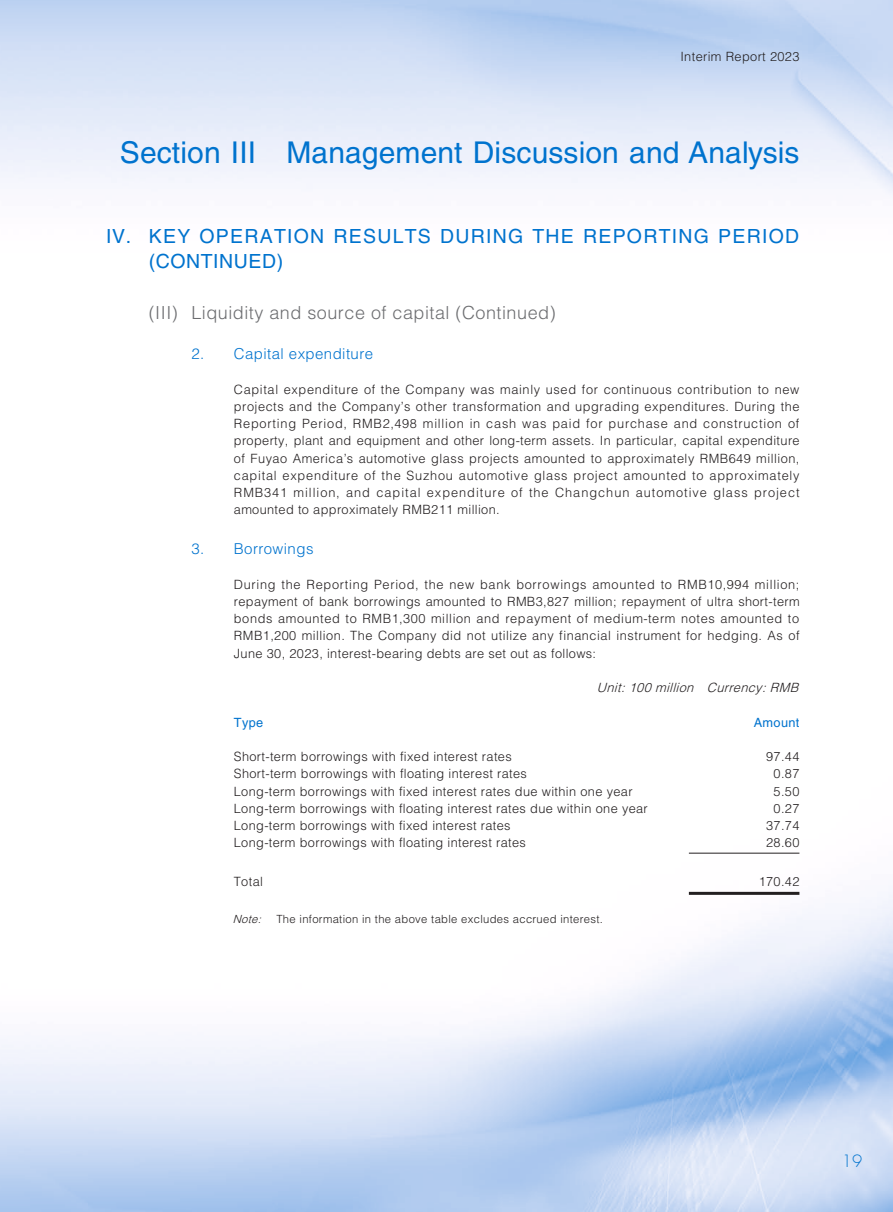
<style>
.page{position:relative;width:893px;height:1212px;background:#fff}
.page>*{position:absolute;margin:0;border:0;box-sizing:border-box;transform-origin:0 0}
.t1{font:30px "Helvetica LT Std";letter-spacing:.005em;color:#0073ce}
.t2{font:19.5px/25.5px "Helvetica LT Std";letter-spacing:.065em;color:#0073ce}
.t3{font:300 18px "Helvetica LT Std";letter-spacing:.03em;color:#6c6d70}
.t4{font:300 16.5px "Futura Std";color:#0073ce}
.t5{font:300 15px "Helvetica LT Std";letter-spacing:.03em;color:#0073ce}
.t6{font:300 12.75px/17.2px "Helvetica LT Std";letter-spacing:.03em;color:#231f20;text-align:justify}
.t7{font:italic 300 12.75px "Helvetica LT Std";color:#231f20}
.t8{font:12.75px "Helvetica LT Std";letter-spacing:.03em;color:#0073ce}
.t9{font:300 11.25px "Helvetica LT Std";letter-spacing:.03em;color:#231f20}
.s1{font-style:italic}
</style>
<div class="page">
<img style="left:0;top:0;width:893px;height:1212px">
<hr style="left:689px;top:853px;width:110px;height:1px;background:#231f20">
<hr style="left:689px;top:892px;width:110px;height:3px;background:#231f20">
<p class="t6" style="left:680px;top:48px;width:121px">Interim Report 2023</p>
<h1 class="t1" style="left:120px;top:135px;width:681px">Section III Management Discussion and Analysis</h1>
<h2 class="t2" style="left:149px;top:223px;width:652px;text-indent:-43px">IV. KEY OPERATION RESULTS DURING THE REPORTING PERIOD (CONTINUED)</h2>
<h3 class="t3" style="left:149px;top:302px;width:408px">(III) Liquidity and source of capital (Continued)</h3>
<p class="t5" style="left:191px;top:344px;width:183px">2. Capital expenditure</p>
<p class="t6" style="left:234px;top:380px;width:567px">Capital expenditure of the Company was mainly used for continuous contribution to new projects and the Company’s other transformation and upgrading expenditures. During the Reporting Period, RMB2,498 million in cash was paid for purchase and construction of property, plant and equipment and other long-term assets. In particular, capital expenditure of Fuyao America’s automotive glass projects amounted to approximately RMB649 million, capital expenditure of the Suzhou automotive glass project amounted to approximately RMB341 million, and capital expenditure of the Changchun automotive glass project amounted to approximately RMB211 million.</p>
<p class="t5" style="left:191px;top:539px;width:124px">3. Borrowings</p>
<p class="t6" style="left:234px;top:575px;width:567px">During the Reporting Period, the new bank borrowings amounted to RMB10,994 million; repayment of bank borrowings amounted to RMB3,827 million; repayment of ultra short-term bonds amounted to RMB1,300 million and repayment of medium-term notes amounted to RMB1,200 million. The Company did not utilize any financial instrument for hedging. As of June 30, 2023, interest-bearing debts are set out as follows:</p>
<p class="t7" style="left:597px;top:680px;width:207px">Unit:100 million Currency:RMB</p>
<p class="t8" style="left:234px;top:715px;width:31px">Type</p>
<p class="t8" style="left:754px;top:715px;width:47px">Amount</p>
<p class="t6" style="left:234px;top:748px;width:279px">Short-term borrowings with fixed interest rates</p>
<p class="t6" style="left:766px;top:748px;width:35px">97.44</p>
<p class="t6" style="left:234px;top:765px;width:295px">Short-term borrowings with floating interest rates</p>
<p class="t6" style="left:773px;top:765px;width:27px">0.87</p>
<p class="t6" style="left:234px;top:782px;width:400px">Long-term borrowings with fixed interest rates due within one year</p>
<p class="t6" style="left:773px;top:782px;width:27px">5.50</p>
<p class="t6" style="left:234px;top:799px;width:415px">Long-term borrowings with floating interest rates due within one year</p>
<p class="t6" style="left:773px;top:799px;width:27px">0.27</p>
<p class="t6" style="left:234px;top:817px;width:278px">Long-term borrowings with fixed interest rates</p>
<p class="t6" style="left:766px;top:817px;width:35px">37.74</p>
<p class="t6" style="left:234px;top:834px;width:294px">Long-term borrowings with floating interest rates</p>
<p class="t6" style="left:766px;top:834px;width:35px">28.60</p>
<p class="t6" style="left:234px;top:873px;width:31px">Total</p>
<p class="t6" style="left:759px;top:873px;width:42px">170.42</p>
<p class="t9" style="left:233px;top:912px;width:372px"><span class="s1">Note:</span> The information in the above table excludes accrued interest.</p>
<p class="t4" style="left:842px;top:1151px;width:22px">19</p>
</div>
